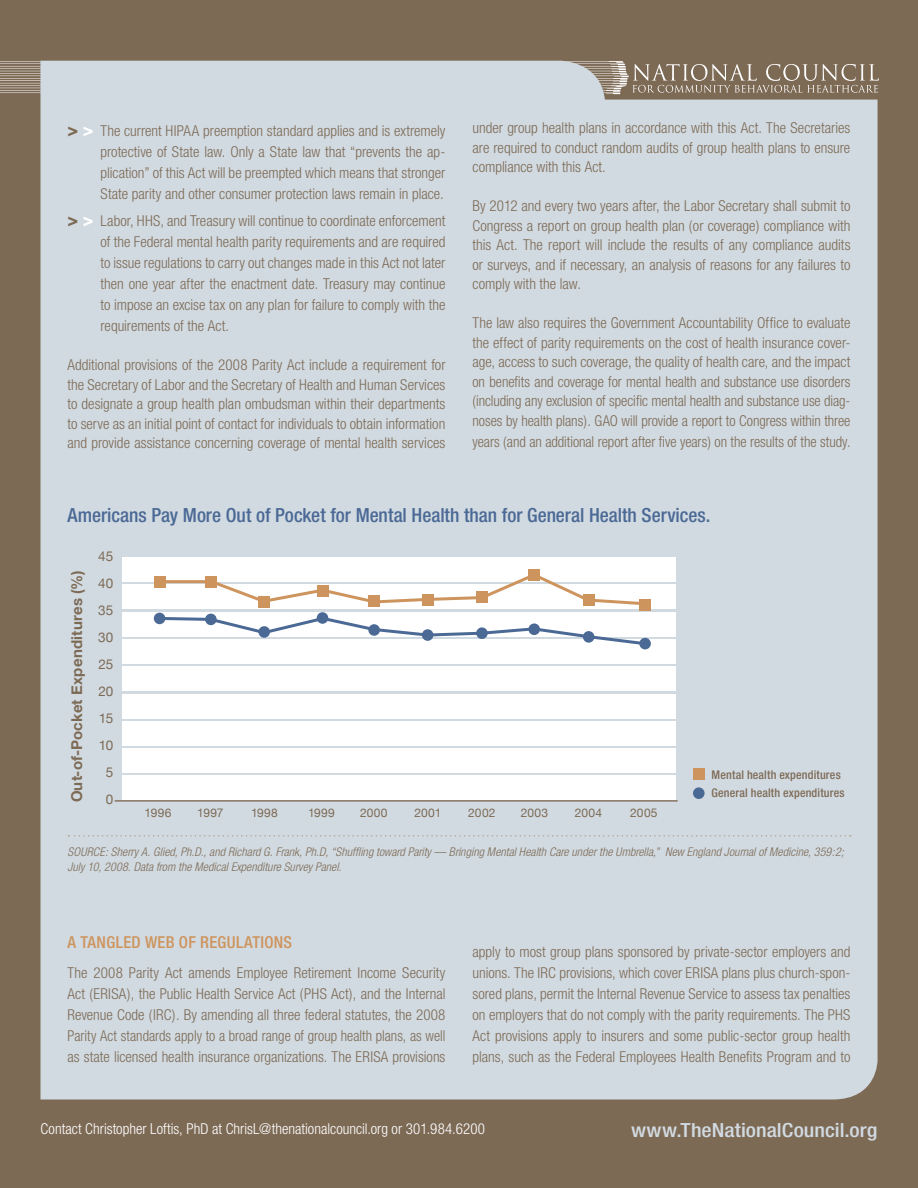
<style>
.page{position:relative;width:918px;height:1188px;background:#7d6a55}
.page>*{position:absolute;margin:0;border:0;box-sizing:border-box;transform-origin:0 0}
.t1{font:500 condensed 19.5px "Helvetica Neue";color:#4b6995}
.t2{font:500 condensed 19.5px "Helvetica Neue";color:#d1dae1;scale:1.13 1}
.t3{font:500 condensed 16.5px "Helvetica Neue";letter-spacing:.015em;color:#ce945d}
.t4{font:300 condensed 15px/21px "Helvetica Neue";color:#7d6a55;text-align:justify}
.t5{font:300 condensed 15px "Helvetica Neue";color:#fff}
.t6{font:700 15px "Helvetica Neue";letter-spacing:.015em;color:#7d6a55}
.t7{font:13.5px/27px "Helvetica Neue";color:#7d6a55;text-align:center}
.t8{font:italic 300 condensed 12px/15px "Helvetica Neue";letter-spacing:.005em;color:#7d6a55}
.t9{font:500 condensed 12px/18.3px "Helvetica Neue";letter-spacing:.015em;color:#7d6a55}
.t10{font:12px "Helvetica Neue";letter-spacing:.02em;color:#7d6a55}
.s1{font-weight:900;font-size:18px}
.s2{font-weight:900;font-size:18px;color:#fff}
</style>
<div class="page">
<svg style="left:0;top:61px;width:879px;height:32px"></svg>
<div style="left:40px;top:61px;width:838px;height:1038px;background:#d1dae1"></div>
<div style="left:123px;top:557px;width:553px;height:25px;background:#fff"></div>
<div style="left:123px;top:585px;width:553px;height:24px;background:#fff"></div>
<div style="left:123px;top:612px;width:553px;height:25px;background:#fff"></div>
<div style="left:123px;top:639px;width:553px;height:25px;background:#fff"></div>
<div style="left:123px;top:666px;width:553px;height:25px;background:#fff"></div>
<div style="left:123px;top:694px;width:553px;height:24px;background:#fff"></div>
<div style="left:123px;top:721px;width:553px;height:25px;background:#fff"></div>
<div style="left:123px;top:748px;width:553px;height:25px;background:#fff"></div>
<div style="left:123px;top:775px;width:553px;height:25px;background:#fff"></div>
<div style="left:693px;top:787px;width:12px;height:12px;background:#4b6995;border-radius:50%"></div>
<div style="left:639px;top:638px;width:12px;height:11px;background:#4b6995;border-radius:50%"></div>
<svg style="left:317px;top:612px;width:11px;height:12px"></svg>
<div style="left:205px;top:614px;width:12px;height:11px;background:#4b6995;border-radius:50%"></div>
<div style="left:154px;top:613px;width:11px;height:11px;background:#4b6995;border-radius:50%"></div>
<div style="left:693px;top:768px;width:12px;height:12px;background:#ce945d"></div>
<div style="left:154px;top:576px;width:11px;height:12px;background:#ce945d"></div>
<div style="left:258px;top:596px;width:12px;height:12px;background:#ce945d"></div>
<div style="left:528px;top:569px;width:12px;height:12px;background:#ce945d"></div>
<div style="left:639px;top:599px;width:12px;height:11px;background:#ce945d"></div>
<hr style="left:115px;top:800px;width:563px;height:2px;background:#7d6a55">
<svg style="left:165px;top:576px;width:483px;height:31px"></svg>
<svg style="left:156px;top:615px;width:492px;height:32px"></svg>
<svg style="left:68px;top:835px;width:783px;height:2px"></svg>
<p class="t4" style="left:100px;top:120px;width:347px;text-indent:-33px"><span class="s1">&gt;</span> <span class="s2">&gt;</span> The current HIPAA preemption standard applies and is extremely protective of State law. Only a State law that “prevents the ap&shy;plication” of this Act will be preempted which means that stronger State parity and other consumer protection laws remain in place.</p>
<p class="t4" style="left:100px;top:210px;width:347px;text-indent:-33px"><span class="s1">&gt;</span> <span class="s2">&gt;</span> Labor, HHS, and Treasury will continue to coordinate enforcement of the Federal mental health parity requirements and are required to issue regulations to carry out changes made in this Act not later then one year after the enactment date. Treasury may continue to impose an excise tax on any plan for failure to comply with the requirements of the Act.</p>
<p class="t4" style="left:67px;top:355px;width:380px;line-height:19.5px">Additional provisions of the 2008 Parity Act include a requirement for the Secretary of Labor and the Secretary of Health and Human Services to designate a group health plan ombudsman within their departments to serve as an initial point of contact for individuals to obtain information and provide assistance concerning coverage of mental health services</p>
<p class="t4" style="left:472px;top:118px;width:379px;line-height:19.5px">under group health plans in accordance with this Act. The Secretaries are required to conduct random audits of group health plans to ensure compliance with this Act.</p>
<p class="t4" style="left:472px;top:196px;width:380px;line-height:19.5px">By 2012 and every two years after, the Labor Secretary shall submit to Congress a report on group health plan (or coverage) compliance with this Act. The report will include the results of any compliance audits or surveys, and if necessary, an analysis of reasons for any failures to comply with the law.</p>
<p class="t4" style="left:472px;top:313px;width:380px;line-height:19.5px">The law also requires the Government Accountability Office to evaluate the effect of parity requirements on the cost of health insurance cover&shy;age, access to such coverage, the quality of health care, and the impact on benefits and coverage for mental health and substance use disorders (including any exclusion of specific mental health and substance use diag&shy;noses by health plans). GAO will provide a report to Congress within three</p>
<p class="t4" style="left:472px;top:431px;width:380px">years (and an additional report after five years) on the results of the study.</p>
<h1 class="t1" style="left:68px;top:503px;width:644px">Americans Pay More Out of Pocket for Mental Health than for General Health Services.</h1>
<p class="t6" style="left:67px;top:802px;width:233px;rotate:-90deg">Out-of-Pocket Expenditures (%)</p>
<p class="t7" style="left:98px;top:543px;width:17px">45<br>40<br>35<br>30<br>25<br>20<br>15<br>10<br>5<br>0</p>
<p class="t10" style="left:145px;top:806px;width:28px">1996</p>
<p class="t10" style="left:197px;top:806px;width:28px">1997</p>
<p class="t10" style="left:251px;top:806px;width:28px">1998</p>
<p class="t10" style="left:308px;top:806px;width:28px">1999</p>
<p class="t10" style="left:360px;top:806px;width:29px">2000</p>
<p class="t10" style="left:414px;top:806px;width:28px">2001</p>
<p class="t10" style="left:468px;top:806px;width:29px">2002</p>
<p class="t10" style="left:521px;top:806px;width:29px">2003</p>
<p class="t10" style="left:575px;top:806px;width:29px">2004</p>
<p class="t10" style="left:630px;top:806px;width:29px">2005</p>
<p class="t9" style="left:712px;top:765px;width:135px">Mental health expenditures<br>General health expenditures</p>
<p class="t8" style="left:67px;top:844px;width:778px">Source: Sherry A. Glied, Ph.D., and Richard G. Frank, Ph.D, “Shuffling toward Parity — Bringing Mental Health Care under the Umbrella,” New England Journal of Medicine, 359:2;<br>July 10, 2008. Data from the Medical Expenditure Survey Panel.</p>
<p class="t3" style="left:68px;top:933px;width:226px">A TANGLED WEB OF REGULATIONS</p>
<p class="t4" style="left:68px;top:962px;width:380px">The 2008 Parity Act amends Employee Retirement Income Security Act (ERISA), the Public Health Service Act (PHS Act), and the Internal Revenue Code (IRC). By amending all three federal statutes, the 2008<br>Parity Act standards apply to a broad range of group health plans, as well as state licensed health insurance organizations. The ERISA provisions</p>
<p class="t4" style="left:472px;top:941px;width:379px">apply to most group plans sponsored by private-sector employers and unions. The IRC provisions, which cover ERISA plans plus church-spon&shy;sored plans, permit the Internal Revenue Service to assess tax penalties on employers that do not comply with the parity requirements. The PHS Act provisions apply to insurers and some public-sector group health plans, such as the Federal Employees Health Benefits Program and to</p>
<p class="t5" style="left:41px;top:1120px;width:446px">Contact Christopher Loftis, PhD at ChrisL@thenationalcouncil.org or 301.984.6200</p>
<h1 class="t2" style="left:631px;top:1118px;width:220px">www.TheNationalCouncil.org</h1>
</div>
